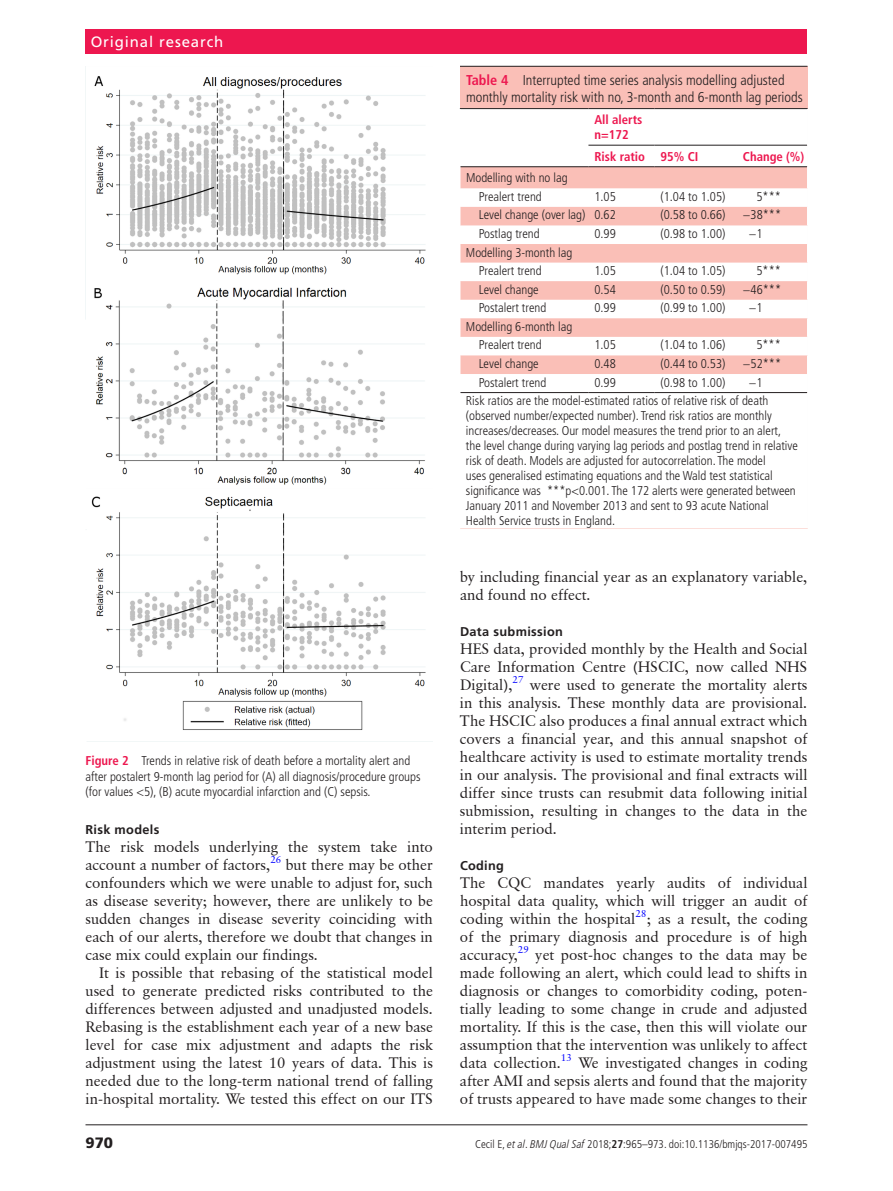
<style>
.page{position:relative;width:893px;height:1191px;background:#fff}
.page>*{position:absolute;margin:0;border:0;box-sizing:border-box;transform-origin:0 0}
.t1{font:15px/18px "Classical Garamond BT";color:#231f20;text-align:justify}
.t2{font:15px "Frutiger LT Std";letter-spacing:.055em;color:#fff}
.t3{font:900 15px "Frutiger LT Std";color:#231f20}
.t4{font:300 condensed 14.25px/17.2px "Frutiger LT Pro";color:#231f20}
.t5{font:300 condensed 12.75px/15px "Frutiger LT Pro";color:#231f20}
.t6{font:700 condensed 12.75px/15px "Frutiger LT Pro";color:#ed174f}
.t7{font:700 12.75px "Frutiger LT Std";letter-spacing:.025em;color:#231f20}
.t8{font:300 condensed 11.25px "Frutiger LT Pro";color:#231f20}
.t9{font:9.9px "Classical Garamond BT";color:#00f}
.s1{font-weight:700;color:#ed174f}
.s2{font-style:italic}
.s3{font-weight:700}
</style>
<div class="page">
<hr style="left:86px;top:1124px;width:721px;height:1px;background:#231f20">
<div style="left:86px;top:30px;width:721px;height:24px;background:#ed174f"></div>
<img style="left:91px;top:76px;width:335px;height:654px">
<div style="left:460px;top:66px;width:347px;height:462px;background:#fabfb7"></div>
<hr style="left:460px;top:66px;width:347px;height:1px;background:#231f20">
<div style="left:461px;top:109px;width:346px;height:419px;background:#fff"></div>
<svg style="left:461px;top:167px;width:346px;height:21px"></svg>
<svg style="left:461px;top:188px;width:346px;height:204px;fill:#fff"></svg>
<hr style="left:460px;top:166px;width:128px;height:1px;background:#231f20">
<hr style="left:460px;top:108px;width:128px;height:1px;background:#231f20">
<hr style="left:588px;top:108px;width:66px;height:1px;background:#231f20">
<hr style="left:654px;top:108px;width:83px;height:1px;background:#231f20">
<hr style="left:737px;top:108px;width:71px;height:1px;background:#231f20">
<hr style="left:588px;top:145px;width:66px;height:1px;background:#231f20">
<hr style="left:588px;top:166px;width:66px;height:1px;background:#231f20">
<hr style="left:654px;top:145px;width:83px;height:1px;background:#231f20">
<hr style="left:654px;top:166px;width:83px;height:1px;background:#231f20">
<hr style="left:737px;top:145px;width:70px;height:1px;background:#231f20">
<hr style="left:737px;top:166px;width:70px;height:1px;background:#231f20">
<hr style="left:460px;top:392px;width:128px;height:1px;background:#231f20">
<hr style="left:588px;top:392px;width:66px;height:1px;background:#231f20">
<hr style="left:654px;top:392px;width:83px;height:1px;background:#231f20">
<hr style="left:737px;top:392px;width:70px;height:1px;background:#231f20">
<hr style="left:460px;top:109px;width:1px;height:36px;background:#fff">
<svg style="left:460px;top:145px;width:1px;height:247px"></svg>
<hr style="left:460px;top:392px;width:1px;height:136px;background:#fff">
<p class="t2" style="left:91px;top:33px;width:134px">Original research</p>
<p class="t5" style="left:86px;top:752px;width:337px;line-height:15.8px"><span class="s1">Figure 2</span> Trends in relative risk of death before a mortality alert and after postalert 9-month lag period for (A) all diagnosis/procedure groups (for values &lt;5), (B) acute myocardial infarction and (C) sepsis.</p>
<p class="t7" style="left:85px;top:822px;width:76px">Risk models</p>
<p class="t1" style="left:86px;top:837px;width:349px">The risk models underlying the system take into account a number of factors,</p>
<p class="t9" style="left:270px;top:853px;width:13px">26</p>
<p class="t1" style="left:85px;top:855px;width:349px;text-indent:200px">but there may be other confounders which we were unable to adjust for, such as disease severity; however, there are unlikely to be sudden changes in disease severity coinciding with each of our alerts, therefore we doubt that changes in case mix could explain our findings.</p>
<p class="t1" style="left:85px;top:963px;width:349px;text-indent:14px">It is possible that rebasing of the statistical model used to generate predicted risks contributed to the differences between adjusted and unadjusted models.<br>Rebasing is the establishment each year of a new base level for case mix adjustment and adapts the risk adjustment using the latest 10 years of data. This is needed due to the long-term national trend of falling in-hospital mortality. We tested this effect on our ITS</p>
<p class="t4" style="left:466px;top:72px;width:338px"><span class="s1">Table 4</span> Interrupted time series analysis modelling adjusted monthly mortality risk with no, 3-month and 6-month lag periods</p>
<p class="t6" style="left:594px;top:112px;width:49px">All alerts n=172</p>
<p class="t6" style="left:594px;top:149px;width:105px">Risk ratio 95% CI</p>
<p class="t6" style="left:743px;top:149px;width:63px">Change (%)</p>
<p class="t5" style="left:479px;top:169px;width:91px;line-height:18.6px;text-indent:-13px">Modelling with no lag<br>Prealert trend</p>
<p class="t5" style="left:594px;top:189px;width:23px">1.05</p>
<p class="t5" style="left:660px;top:189px;width:67px">(1.04 to 1.05)</p>
<p class="t5" style="left:756px;top:189px;width:26px">5***</p>
<p class="t5" style="left:479px;top:208px;width:139px">Level change (over lag) 0.62</p>
<p class="t5" style="left:660px;top:208px;width:67px">(0.58 to 0.66)</p>
<p class="t5" style="left:743px;top:208px;width:40px">−38***</p>
<p class="t5" style="left:479px;top:226px;width:62px">Postlag trend</p>
<p class="t5" style="left:594px;top:226px;width:23px">0.99</p>
<p class="t5" style="left:660px;top:226px;width:67px">(0.98 to 1.00)</p>
<p class="t5" style="left:749px;top:226px;width:15px">−1</p>
<p class="t5" style="left:479px;top:243px;width:95px;line-height:18.6px;text-indent:-13px">Modelling 3-month lag<br>Prealert trend</p>
<p class="t5" style="left:594px;top:263px;width:23px">1.05</p>
<p class="t5" style="left:660px;top:263px;width:67px">(1.04 to 1.05)</p>
<p class="t5" style="left:756px;top:263px;width:26px">5***</p>
<p class="t5" style="left:479px;top:282px;width:61px">Level change</p>
<p class="t5" style="left:594px;top:282px;width:23px">0.54</p>
<p class="t5" style="left:660px;top:282px;width:67px">(0.50 to 0.59)</p>
<p class="t5" style="left:743px;top:282px;width:40px">−46***</p>
<p class="t5" style="left:479px;top:300px;width:69px">Postalert trend</p>
<p class="t5" style="left:594px;top:300px;width:23px">0.99</p>
<p class="t5" style="left:660px;top:300px;width:67px">(0.99 to 1.00)</p>
<p class="t5" style="left:749px;top:300px;width:15px">−1</p>
<p class="t5" style="left:479px;top:317px;width:95px;line-height:18.6px;text-indent:-13px">Modelling 6-month lag<br>Prealert trend</p>
<p class="t5" style="left:594px;top:338px;width:23px">1.05</p>
<p class="t5" style="left:660px;top:338px;width:67px">(1.04 to 1.06)</p>
<p class="t5" style="left:756px;top:338px;width:26px">5***</p>
<p class="t5" style="left:479px;top:356px;width:61px">Level change</p>
<p class="t5" style="left:594px;top:356px;width:23px">0.48</p>
<p class="t5" style="left:660px;top:356px;width:67px">(0.44 to 0.53)</p>
<p class="t5" style="left:743px;top:356px;width:40px">−52***</p>
<p class="t5" style="left:479px;top:375px;width:69px">Postalert trend</p>
<p class="t5" style="left:594px;top:375px;width:23px">0.99</p>
<p class="t5" style="left:660px;top:375px;width:67px">(0.98 to 1.00)</p>
<p class="t5" style="left:466px;top:373px;width:304px;line-height:18.6px;text-indent:283px">−1<br>Risk ratios are the model-estimated ratios of relative risk of death</p>
<p class="t5" style="left:466px;top:408px;width:333px">(observed number/expected number). Trend risk ratios are monthly increases/decreases. Our model measures the trend prior to an alert, the level change during varying lag periods and postlag trend in relative risk of death. Models are adjusted for autocorrelation. The model<br>uses generalised estimating equations and the Wald test statistical significance was ***p&lt;0.001. The 172 alerts were generated between January 2011 and November 2013 and sent to 93 acute National Health Service trusts in England.</p>
<p class="t1" style="left:460px;top:567px;width:349px">by including financial year as an explanatory variable, and found no effect.</p>
<p class="t7" style="left:460px;top:624px;width:104px">Data submission</p>
<p class="t1" style="left:460px;top:639px;width:349px">HES data, provided monthly by the Health and Social Care Information Centre (HSCIC, now called NHS Digital),</p>
<p class="t9" style="left:513px;top:673px;width:13px">27</p>
<p class="t1" style="left:460px;top:675px;width:349px;text-indent:70px">were used to generate the mortality alerts in this analysis. These monthly data are provisional.<br>The HSCIC also produces a final annual extract which covers a financial year, and this annual snapshot of healthcare activity is used to estimate mortality trends in our analysis. The provisional and final extracts will differ since trusts can resubmit data following initial submission, resulting in changes to the data in the interim period.</p>
<p class="t7" style="left:460px;top:858px;width:46px">Coding</p>
<p class="t1" style="left:460px;top:873px;width:349px">The CQC mandates yearly audits of individual hospital data quality, which will trigger an audit of coding within the hospital</p>
<p class="t9" style="left:635px;top:907px;width:13px">28</p>
<p class="t1" style="left:460px;top:909px;width:349px;text-indent:187px">; as a result, the coding of the primary diagnosis and procedure is of high accuracy,</p>
<p class="t9" style="left:518px;top:943px;width:13px">29</p>
<p class="t1" style="left:460px;top:945px;width:349px;text-indent:75px">yet post-hoc changes to the data may be made following an alert, which could lead to shifts in diagnosis or changes to comorbidity coding, poten&shy;tially leading to some change in crude and adjusted mortality. If this is the case, then this will violate our assumption that the intervention was unlikely to affect data collection.</p>
<p class="t9" style="left:561px;top:1051px;width:13px">13</p>
<p class="t1" style="left:460px;top:1053px;width:349px;text-indent:119px">We investigated changes in coding after AMI and sepsis alerts and found that the majority of trusts appeared to have made some changes to their</p>
<p class="t3" style="left:86px;top:1133px;width:29px">970</p>
<p class="t8" style="left:475px;top:1137px;width:334px">Cecil E, <span class="s2">et al</span>. <span class="s2">BMJ Qual Saf</span> 2018;<span class="s3">27</span>:965–973. doi:10.1136/bmjqs-2017-007495</p>
</div>
